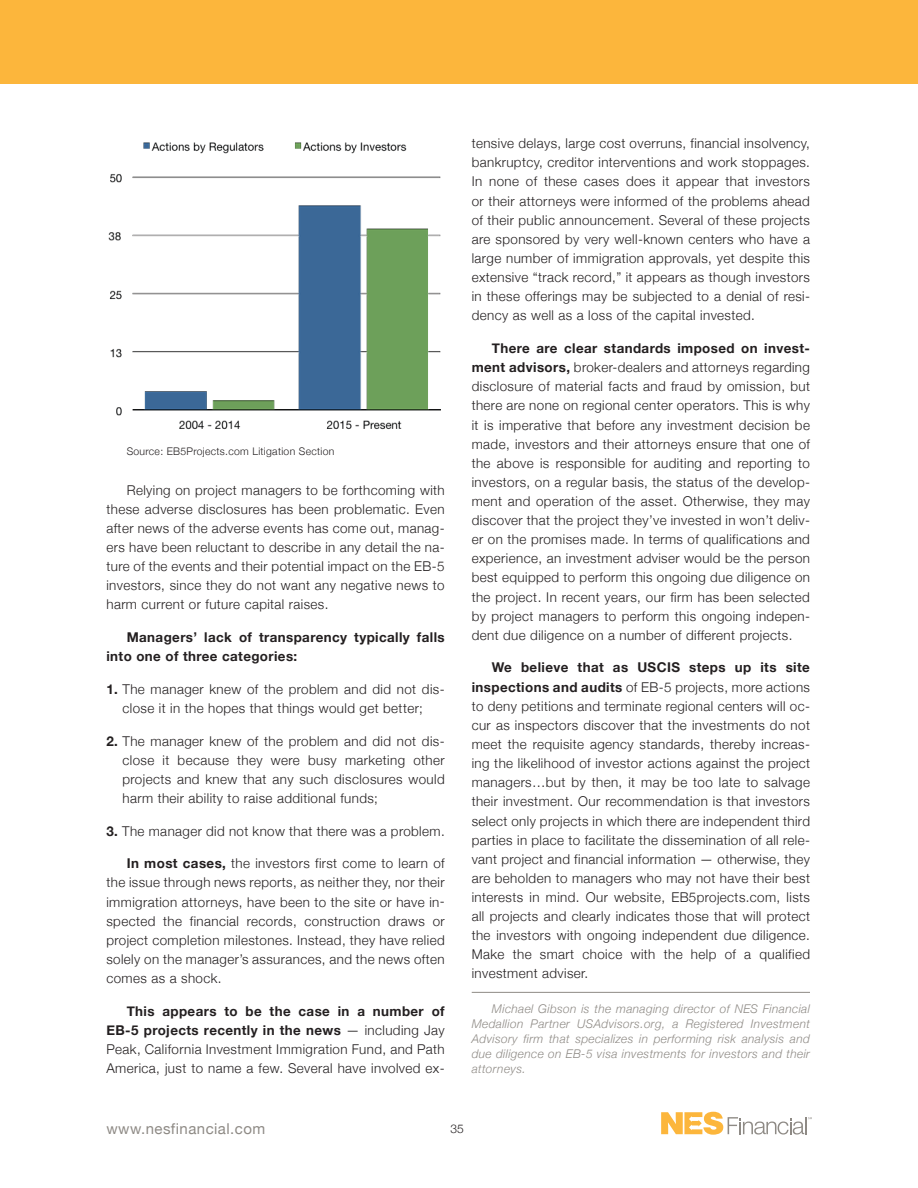
<style>
.page{position:relative;width:918px;height:1188px;background:#fff}
.page>*{position:absolute;margin:0;border:0;box-sizing:border-box;transform-origin:0 0}
.t1{font:15px "Helvetica Neue";letter-spacing:.03em;color:#8e8a85}
.t2{font:300 13.5px/19px "Helvetica Neue";letter-spacing:.03em;color:#231f20;text-align:justify}
.t3{font:700 13.5px/19.2px "Helvetica Neue";letter-spacing:.03em;color:#231f20}
.t4{font:italic 300 12px/15px "Helvetica Neue";letter-spacing:.03em;color:#8e8a85;text-align:justify}
.t5{font:300 12px "Helvetica Neue";color:#231f20}
.t6{font:300 10.5px "Helvetica Neue";letter-spacing:.03em;color:#231f20}
.s1{font-weight:700}
</style>
<div class="page">
<svg style="left:661px;top:1112px;width:151px;height:23px"></svg>
<div style="left:0;top:0;width:918px;height:84px;background:#fcb63c"></div>
<hr style="left:472px;top:992px;width:338px;height:1px;background:#8e8a85">
<img style="left:108px;top:142px;width:333px;height:288px">
<p class="t6" style="left:127px;top:443px;width:209px">Source: EB5Projects.com Litigation Section</p>
<p class="t2" style="left:106px;top:479px;width:340px;text-indent:20px">Relying on project managers to be forthcoming with these adverse disclosures has been problematic. Even after news of the adverse events has come out, manag&shy;ers have been reluctant to describe in any detail the na&shy;ture of the events and their potential impact on the EB-5 investors, since they do not want any negative news to harm current or future capital raises.</p>
<p class="t3" style="left:106px;top:628px;width:340px;text-indent:20px">Managers’ lack of transparency typically falls into one of three categories:</p>
<p class="t2" style="left:106px;top:679px;width:340px;text-align:center"><span class="s1">1.</span> The manager knew of the problem and did not dis&shy;close it in the hopes that things would get better;</p>
<p class="t2" style="left:123px;top:730px;width:324px;text-indent:-16px"><span class="s1">2.</span> The manager knew of the problem and did not dis&shy;close it because they were busy marketing other projects and knew that any such disclosures would harm their ability to raise additional funds;</p>
<p class="t2" style="left:106px;top:820px;width:340px"><span class="s1">3.</span> The manager did not know that there was a problem.</p>
<p class="t2" style="left:106px;top:853px;width:340px;text-indent:20px"><span class="s1">In most cases,</span> the investors first come to learn of the issue through news reports, as neither they, nor their immigration attorneys, have been to the site or have in&shy;spected the financial records, construction draws or project completion milestones. Instead, they have relied solely on the manager’s assurances, and the news often comes as a shock.</p>
<p class="t2" style="left:106px;top:1000px;width:340px;text-indent:20px"><span class="s1">This appears to be the case in a number of EB-5 projects recently in the news</span> — including Jay Peak, California Investment Immigration Fund, and Path America, just to name a few. Several have involved ex-</p>
<p class="t2" style="left:472px;top:133px;width:340px">tensive delays, large cost overruns, financial insolvency, bankruptcy, creditor interventions and work stoppages.<br>In none of these cases does it appear that investors or their attorneys were informed of the problems ahead of their public announcement. Several of these projects are sponsored by very well-known centers who have a large number of immigration approvals, yet despite this extensive “track record,” it appears as though investors in these offerings may be subjected to a denial of resi&shy;dency as well as a loss of the capital invested.</p>
<p class="t2" style="left:472px;top:338px;width:340px;text-indent:20px"><span class="s1">There are clear standards imposed on invest&shy;ment advisors,</span> broker-dealers and attorneys regarding disclosure of material facts and fraud by omission, but there are none on regional center operators. This is why it is imperative that before any investment decision be made, investors and their attorneys ensure that one of the above is responsible for auditing and reporting to investors, on a regular basis, the status of the develop&shy;ment and operation of the asset. Otherwise, they may discover that the project they’ve invested in won’t deliv&shy;er on the promises made. In terms of qualifications and experience, an investment adviser would be the person best equipped to perform this ongoing due diligence on the project. In recent years, our firm has been selected by project managers to perform this ongoing indepen&shy;dent due diligence on a number of different projects.</p>
<p class="t2" style="left:472px;top:657px;width:340px;text-indent:20px"><span class="s1">We believe that as USCIS steps up its site inspections and audits</span> of EB-5 projects, more actions to deny petitions and terminate regional centers will oc&shy;cur as inspectors discover that the investments do not meet the requisite agency standards, thereby increas&shy;ing the likelihood of investor actions against the project managers…but by then, it may be too late to salvage their investment. Our recommendation is that investors select only projects in which there are independent third parties in place to facilitate the dissemination of all rele&shy;vant project and financial information — otherwise, they are beholden to managers who may not have their best interests in mind. Our website, EB5projects.com, lists all projects and clearly indicates those that will protect the investors with ongoing independent due diligence.<br>Make the smart choice with the help of a qualified investment adviser.</p>
<p class="t4" style="left:472px;top:1000px;width:340px;text-indent:20px">Michael Gibson is the managing director of NES Financial Medallion Partner USAdvisors.org, a Registered Investment Advisory firm that specializes in performing risk analysis and due diligence on EB-5 visa investments for investors and their attorneys.</p>
<p class="t1" style="left:106px;top:1118px;width:160px">www.nesfinancial.com</p>
<p class="t5" style="left:451px;top:1119px;width:15px">35</p>
</div>
